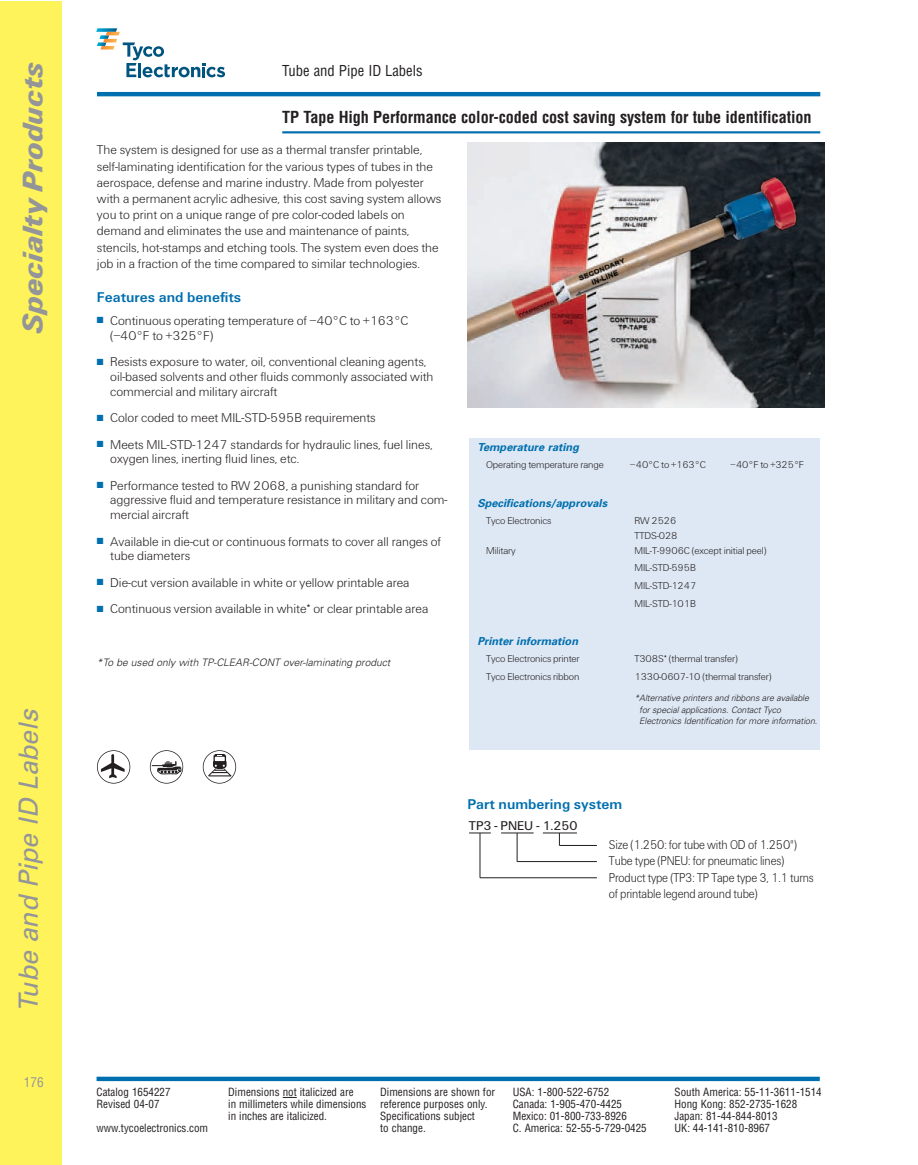
<style>
.page{position:relative;width:918px;height:1165px;background:#fff}
.page>*{position:absolute;margin:0;border:0;box-sizing:border-box;transform-origin:0 0}
.t1{font:italic 900 29.4px "U76 Univers";color:#939598}
.t2{font:italic 26.4px "Univers";color:#939598}
.t3{font:700 condensed 16.2px "Helvetica";letter-spacing:-.005em;color:#231f20}
.t4{font:700 14.7px "U65 Univers";color:#006faf}
.t5{font:condensed 14.7px "Helvetica";color:#231f20}
.t6{font:300 13.2px/16.2px "U45 Univers";color:#231f20}
.t7{font:300 13.2px/16.2px "U45 Univers";color:#231f20;scale:.9 1}
.t8{font:13.2px "U55 Univers";color:#231f20}
.t9{font:condensed 13.2px "Helvetica";color:#939598}
.t10{font:condensed 10.95px "Helvetica";color:#231f20}
.t11{font:italic 700 10.95px "Univers";color:#006faf}
.t12{font:300 10.35px/17.7px "U45 Univers";letter-spacing:-.01em;color:#231f20}
.t13{font:italic 300 10.35px "Univers";color:#231f20}
.t14{font:italic 300 8.85px/11.7px "Univers";color:#231f20}
.s1{color:#006faf}
</style>
<div class="page">
<div style="left:0;top:1px;width:62px;height:1163px;background:#fff35b"></div>
<svg style="left:283px;top:1096px;width:13px;height:1px"></svg>
<svg style="left:97px;top:1076px;width:723px;height:4px;background:#2c88bc"></svg>
<hr style="left:282px;top:131px;width:538px;height:2px;background:#006faf">
<hr style="left:97px;top:92px;width:723px;height:4px;background:#006faf">
<svg style="left:97px;top:28px;width:128px;height:49px"></svg>
<svg style="left:469px;top:832px;width:22px;height:1px"></svg>
<hr style="left:501px;top:832px;width:33px;height:1px;background:#231f20">
<hr style="left:543px;top:832px;width:34px;height:1px;background:#231f20">
<hr style="left:559px;top:845px;width:38px;height:1px;background:#231f20">
<hr style="left:517px;top:861px;width:80px;height:1px;background:#231f20">
<hr style="left:480px;top:877px;width:117px;height:1px;background:#231f20">
<hr style="left:480px;top:832px;width:1px;height:45px;background:#231f20">
<svg style="left:517px;top:833px;width:1px;height:28px"></svg>
<svg style="left:559px;top:832px;width:1px;height:13px"></svg>
<div style="left:470px;top:438px;width:350px;height:312px;background:#dee8f4"></div>
<img style="left:467px;top:143px;width:358px;height:264px">
<svg style="left:97px;top:750px;width:33px;height:33px"></svg>
<svg style="left:101px;top:754px;width:24px;height:24px"></svg>
<div style="left:97px;top:750px;width:33px;height:33px;border:1px solid #231f20;border-radius:50%"></div>
<svg style="left:150px;top:750px;width:33px;height:33px"></svg>
<svg style="left:152px;top:761px;width:29px;height:13px"></svg>
<div style="left:150px;top:750px;width:33px;height:33px;border:1px solid #231f20;border-radius:50%"></div>
<svg style="left:203px;top:750px;width:33px;height:33px"></svg>
<svg style="left:208px;top:754px;width:24px;height:22px"></svg>
<div style="left:203px;top:750px;width:33px;height:33px;border:1px solid #231f20;border-radius:50%"></div>
<h1 class="t1" style="left:23px;top:333px;width:273px;rotate:-90deg">Specialty Products</h1>
<h2 class="t2" style="left:19px;top:1012px;width:309px;rotate:-90deg">Tube and Pipe ID Labels</h2>
<p class="t9" style="left:24px;top:1076px;width:21px">176</p>
<p class="t5" style="left:282px;top:65px;width:142px">Tube and Pipe ID Labels</p>
<p class="t3" style="left:282px;top:111px;width:531px">TP Tape High Performance color-coded cost saving system for tube identification</p>
<p class="t6" style="left:97px;top:143px;width:346px">The system is designed for use as a thermal transfer printable, self-laminating identification for the various types of tubes in the aerospace, defense and marine industry. Made from polyester with a permanent acrylic adhesive, this cost saving system allows you to print on a unique range of pre color-coded labels on demand and eliminates the use and maintenance of paints, stencils, hot-stamps and etching tools. The system even does the job in a fraction of the time compared to similar technologies.</p>
<p class="t4" style="left:97px;top:292px;width:146px">Features and benefits</p>
<p class="t6" style="left:110px;top:314px;width:300px;line-height:14.7px;text-indent:-13px"><span class="s1">■</span> Continuous operating temperature of –40°C to +163°C (–40°F to +325°F)</p>
<p class="t6" style="left:110px;top:355px;width:325px;line-height:14.7px;text-indent:-13px"><span class="s1">■</span> Resists exposure to water, oil, conventional cleaning agents, oil-based solvents and other fluids commonly associated with commercial and military aircraft</p>
<p class="t6" style="left:97px;top:411px;width:280px"><span class="s1">■</span> Color coded to meet MIL-STD-595B requirements</p>
<p class="t6" style="left:110px;top:438px;width:324px;line-height:14.7px;text-indent:-13px"><span class="s1">■</span> Meets MIL-STD-1247 standards for hydraulic lines, fuel lines, oxygen lines, inerting fluid lines, etc.</p>
<p class="t6" style="left:110px;top:479px;width:339px;line-height:14.7px;text-indent:-13px"><span class="s1">■</span> Performance tested to RW 2068, a punishing standard for aggressive fluid and temperature resistance in military and com&shy;mercial aircraft</p>
<p class="t6" style="left:110px;top:535px;width:332px;line-height:14.7px;text-indent:-13px"><span class="s1">■</span> Available in die-cut or continuous formats to cover all ranges of tube diameters</p>
<p class="t6" style="left:97px;top:575px;width:314px"><span class="s1">■</span> Die-cut version available in white or yellow printable area</p>
<p class="t6" style="left:97px;top:602px;width:333px"><span class="s1">■</span> Continuous version available in white* or clear printable area</p>
<p class="t13" style="left:97px;top:658px;width:297px">*To be used only with TP-CLEAR-CONT over-laminating product</p>
<p class="t11" style="left:477px;top:442px;width:105px">Temperature rating</p>
<p class="t12" style="left:486px;top:457px;width:119px">Operating temperature range</p>
<p class="t12" style="left:630px;top:457px;width:77px">–40°C to +163°C</p>
<p class="t12" style="left:731px;top:457px;width:75px">–40°F to +325°F</p>
<p class="t11" style="left:477px;top:498px;width:133px">Specifications/approvals</p>
<p class="t12" style="left:486px;top:513px;width:67px">Tyco Electronics</p>
<p class="t12" style="left:635px;top:514px;width:45px;line-height:14.7px">RW 2526<br>TTDS-028</p>
<p class="t12" style="left:486px;top:542px;width:31px">Military</p>
<p class="t12" style="left:635px;top:542px;width:133px">MIL-T-9906C (except initial peel)<br>MIL-STD-595B<br>MIL-STD-1247<br>MIL-STD-101B</p>
<p class="t11" style="left:477px;top:637px;width:104px">Printer information</p>
<p class="t12" style="left:486px;top:651px;width:95px">Tyco Electronics printer</p>
<p class="t12" style="left:634px;top:651px;width:105px">T308S* (thermal transfer)</p>
<p class="t12" style="left:486px;top:668px;width:95px">Tyco Electronics ribbon</p>
<p class="t12" style="left:634px;top:668px;width:138px">1330-0607-10 (thermal transfer)</p>
<p class="t14" style="left:639px;top:692px;width:181px;text-indent:-5px">*Alternative printers and ribbons are available for special applications. Contact Tyco<br>Electronics Identification for more information.</p>
<p class="t4" style="left:467px;top:799px;width:156px">Part numbering system</p>
<p class="t7" style="left:609px;top:837px;width:229px">Size (1.250: for tube with OD of 1.250")<br>Tube type (PNEU: for pneumatic lines)<br>Product type (TP3: TP Tape type 3, 1.1 turns of printable legend around tube)</p>
<p class="t8" style="left:469px;top:820px;width:110px">TP3 - PNEU - 1.250</p>
<p class="t10" style="left:97px;top:1088px;width:76px">Catalog 1654227</p>
<p class="t10" style="left:228px;top:1088px;width:127px">Dimensions not italicized are</p>
<p class="t10" style="left:380px;top:1088px;width:116px">Dimensions are shown for</p>
<p class="t10" style="left:513px;top:1088px;width:98px">USA: 1-800-522-6752</p>
<p class="t10" style="left:675px;top:1088px;width:149px">South America: 55-11-3611-1514</p>
<p class="t10" style="left:97px;top:1099px;width:65px">Revised 04-07</p>
<p class="t10" style="left:228px;top:1099px;width:261px">in millimeters while dimensions reference purposes only.</p>
<p class="t10" style="left:513px;top:1099px;width:111px">Canada: 1-905-470-4425</p>
<p class="t10" style="left:675px;top:1099px;width:124px">Hong Kong: 852-2735-1628</p>
<p class="t10" style="left:228px;top:1111px;width:100px">in inches are italicized.</p>
<p class="t10" style="left:380px;top:1111px;width:96px">Specifications subject</p>
<p class="t10" style="left:513px;top:1111px;width:116px">Mexico: 01-800-733-8926</p>
<p class="t10" style="left:675px;top:1111px;width:105px">Japan: 81-44-844-8013</p>
<p class="t10" style="left:97px;top:1123px;width:113px">www.tycoelectronics.com</p>
<p class="t10" style="left:380px;top:1123px;width:47px">to change.</p>
<p class="t10" style="left:513px;top:1123px;width:136px">C. America: 52-55-5-729-0425</p>
<p class="t10" style="left:675px;top:1123px;width:97px">UK: 44-141-810-8967</p>
</div>
